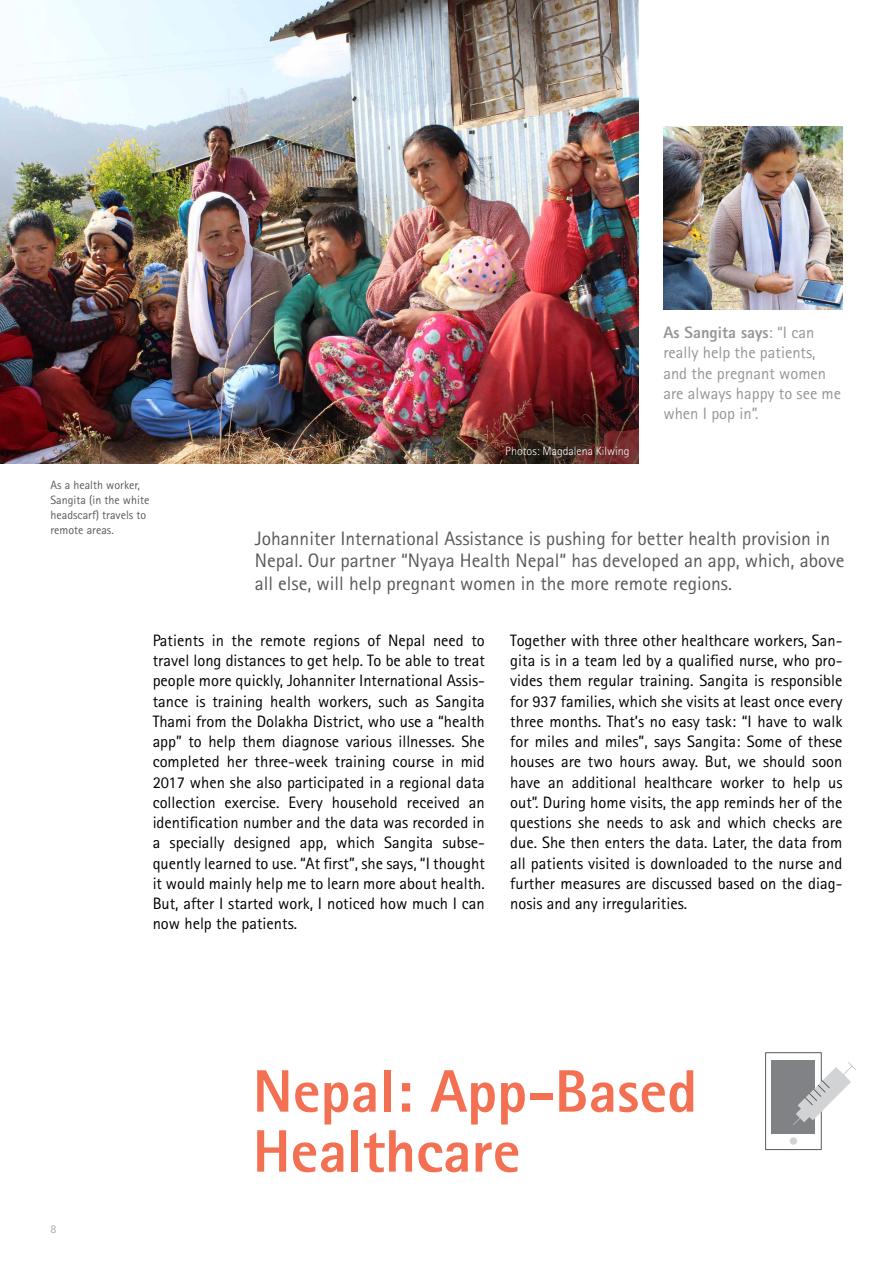
<style>
.page{position:relative;width:893px;height:1263px;background:#fff}
.page>*{position:absolute;margin:0;border:0;box-sizing:border-box;transform-origin:0 0}
.Großer_Text{font:800 60px/60px "Rotis Sans Serif Std";color:#f37053}
.Einleitung___H1_Graf{font:19.5px/22.5px "Rotis Sans Serif Std";color:#58595b}
.Fließtext{font:16.5px/20.2px "Rotis Sans Serif Std";color:#000;text-align:justify}
.Testimonial___Text{font:16.5px/20.2px "Rotis Sans Serif Std";color:#939598}
.BU{font:12px/15px "Rotis Sans Serif Std";color:#58595b}
.Fotograf{font:300 12px "Rotis Sans Serif";color:#fff}
.t1{font:12px "Rotis Sans Serif Std";color:#a7a9ac}
.s1{font-weight:800}
</style>
<div class="page">
<img style="left:663px;top:126px;width:179px;height:183px">
<img style="left:0;top:0;width:638px;height:464px">
<div style="left:765px;top:1052px;width:56px;height:98px;background:#fff;border:1px solid #58595b"></div>
<div style="left:772px;top:1060px;width:43px;height:74px;background:#808285"></div>
<div style="left:790px;top:1137px;width:7px;height:8px;background:#d1d3d4;border-radius:50%"></div>
<svg style="left:793px;top:1062px;width:63px;height:63px"></svg>
<p class="BU" style="left:51px;top:477px;width:100px">As a health worker,<br>Sangita (in the white headscarf) travels to remote areas.</p>
<p class="Fotograf" style="left:505px;top:444px;width:126px">Photos: Magdalena Kilwing</p>
<p class="Testimonial___Text" style="left:663px;top:322px;width:179px"><span class="s1">As Sangita says</span>: “I can really help the patients, and the pregnant women are always happy to see me when I pop in”.</p>
<p class="Einleitung___H1_Graf" style="left:255px;top:527px;width:591px">Johanniter International Assistance is pushing for better health provision in<br>Nepal. Our partner “Nyaya Health Nepal“ has developed an app, which, above all else, will help pregnant women in the more remote regions.</p>
<p class="Fließtext" style="left:153px;top:630px;width:334px">Patients in the remote regions of Nepal need to travel long distances to get help. To be able to treat people more quickly, Johanniter International Assis&shy;tance is training health workers, such as Sangita Thami from the Dolakha District, who use a “health app” to help them diagnose various illnesses. She completed her three-week training course in mid 2017 when she also participated in a regional data collection exercise. Every household received an identification number and the data was recorded in a specially designed app, which Sangita subse&shy;quently learned to use. “At first”, she says, “I thought it would mainly help me to learn more about health.<br>But, after I started work, I noticed how much I can now help the patients.</p>
<p class="Fließtext" style="left:510px;top:630px;width:334px">Together with three other healthcare workers, San&shy;gita is in a team led by a qualified nurse, who pro&shy;vides them regular training. Sangita is responsible for 937 families, which she visits at least once every three months. That’s no easy task: “I have to walk for miles and miles”, says Sangita: Some of these houses are two hours away. But, we should soon have an additional healthcare worker to help us out”. During home visits, the app reminds her of the questions she needs to ask and which checks are due. She then enters the data. Later, the data from all patients visited is downloaded to the nurse and further measures are discussed based on the diag&shy;nosis and any irregularities.</p>
<p class="t1" style="left:51px;top:1222px;width:7px">8</p>
<p class="Großer_Text" style="left:253px;top:1060px;width:446px">Nepal: App-Based<br>Healthcare</p>
</div>
